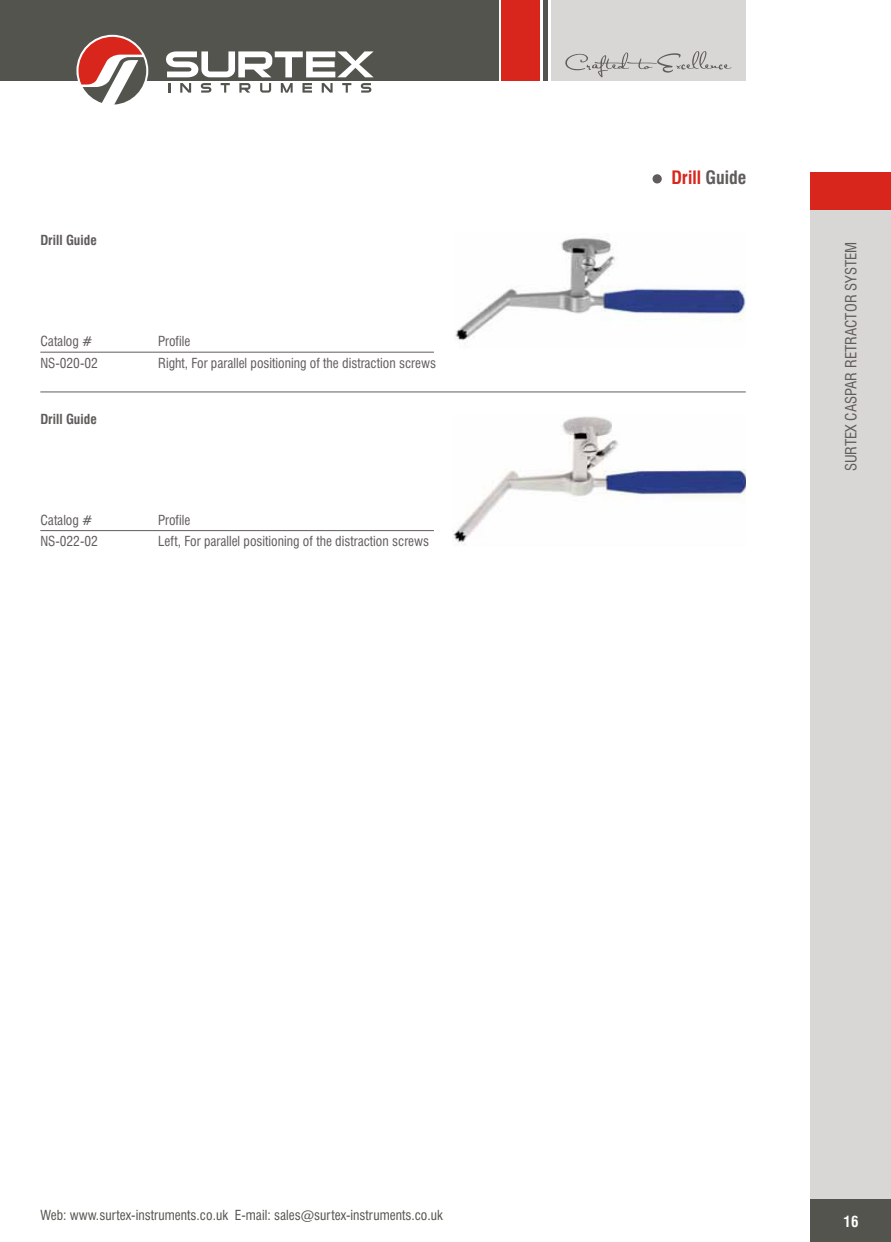
<style>
.page{position:relative;width:891px;height:1242px;background:#fff}
.page>*{position:absolute;margin:0;border:0;box-sizing:border-box;transform-origin:0 0}
.t1{font:700 condensed 18px "Swiss 721 BT";color:#d9261c}
.t2{font:condensed 15px "Swiss 721 BT";color:#615c5c}
.t3{font:700 condensed 15px "Swiss 721 BT";color:#fff}
.t4{font:condensed 13.5px "Swiss 721 BT";color:#615c5c}
.t5{font:condensed 13.5px "Swiss 721 BT";color:#54544f}
.t6{font:700 condensed 13.5px "Swiss 721 BT";color:#615c5c}
.s1{color:#615c5c}
</style>
<div class="page">
<div style="left:0;top:0;width:498px;height:80px;background:#54544f"></div>
<div style="left:502px;top:0;width:38px;height:80px;background:#d9261c"></div>
<hr style="left:543px;top:0;width:4px;height:80px;background:#54544f">
<div style="left:551px;top:0;width:195px;height:80px;background:#d9d6d6"></div>
<svg style="left:565px;top:51px;width:166px;height:26px"></svg>
<svg style="left:76px;top:35px;width:72px;height:72px"></svg>
<svg style="left:79px;top:37px;width:67px;height:68px"></svg>
<svg style="left:168px;top:83px;width:2px;height:10px"></svg>
<svg style="left:180px;top:83px;width:11px;height:10px"></svg>
<svg style="left:201px;top:83px;width:10px;height:10px"></svg>
<svg style="left:221px;top:83px;width:9px;height:10px"></svg>
<svg style="left:239px;top:83px;width:11px;height:10px"></svg>
<svg style="left:260px;top:83px;width:11px;height:10px"></svg>
<svg style="left:281px;top:83px;width:12px;height:10px"></svg>
<svg style="left:302px;top:83px;width:10px;height:10px"></svg>
<svg style="left:322px;top:83px;width:11px;height:10px"></svg>
<svg style="left:342px;top:83px;width:9px;height:10px"></svg>
<svg style="left:361px;top:83px;width:10px;height:10px"></svg>
<svg style="left:166px;top:51px;width:208px;height:26px"></svg>
<div style="left:811px;top:173px;width:80px;height:1069px;background:#d9d6d6"></div>
<div style="left:811px;top:1200px;width:80px;height:42px;background:#54544f"></div>
<div style="left:811px;top:173px;width:80px;height:37px;background:#d9261c"></div>
<hr style="left:40px;top:392px;width:706px;height:1px;background:#615c5c">
<hr style="left:40px;top:352px;width:394px;height:1px;background:#615c5c">
<div style="left:653px;top:174px;width:9px;height:9px;background:#615c5c;border-radius:50%"></div>
<hr style="left:40px;top:530px;width:394px;height:1px;background:#615c5c">
<img style="left:455px;top:238px;width:291px;height:103px">
<img style="left:453px;top:416px;width:293px;height:129px">
<p class="t6" style="left:40px;top:235px;width:58px">Drill Guide</p>
<p class="t4" style="left:40px;top:336px;width:54px">Catalog #</p>
<p class="t4" style="left:158px;top:336px;width:34px">Profile</p>
<p class="t4" style="left:40px;top:358px;width:59px">NS-020-02</p>
<p class="t4" style="left:158px;top:357px;width:279px">Right, For parallel positioning of the distraction screws</p>
<p class="t6" style="left:40px;top:414px;width:58px">Drill Guide</p>
<p class="t4" style="left:40px;top:514px;width:54px">Catalog #</p>
<p class="t4" style="left:158px;top:514px;width:34px">Profile</p>
<p class="t4" style="left:40px;top:536px;width:59px">NS-022-02</p>
<p class="t4" style="left:158px;top:536px;width:272px">Left, For parallel positioning of the distraction screws</p>
<h1 class="t1" style="left:671px;top:170px;width:77px">Drill <span class="s1">Guide</span></h1>
<p class="t2" style="left:845px;top:471px;width:231px;rotate:-90deg">SURTEX CASPAR RETRACTOR SYSTEM</p>
<p class="t5" style="left:40px;top:1210px;width:404px">Web: www.surtex-instruments.co.uk E-mail: sales@surtex-instruments.co.uk</p>
<p class="t3" style="left:844px;top:1215px;width:16px">16</p>
</div>
